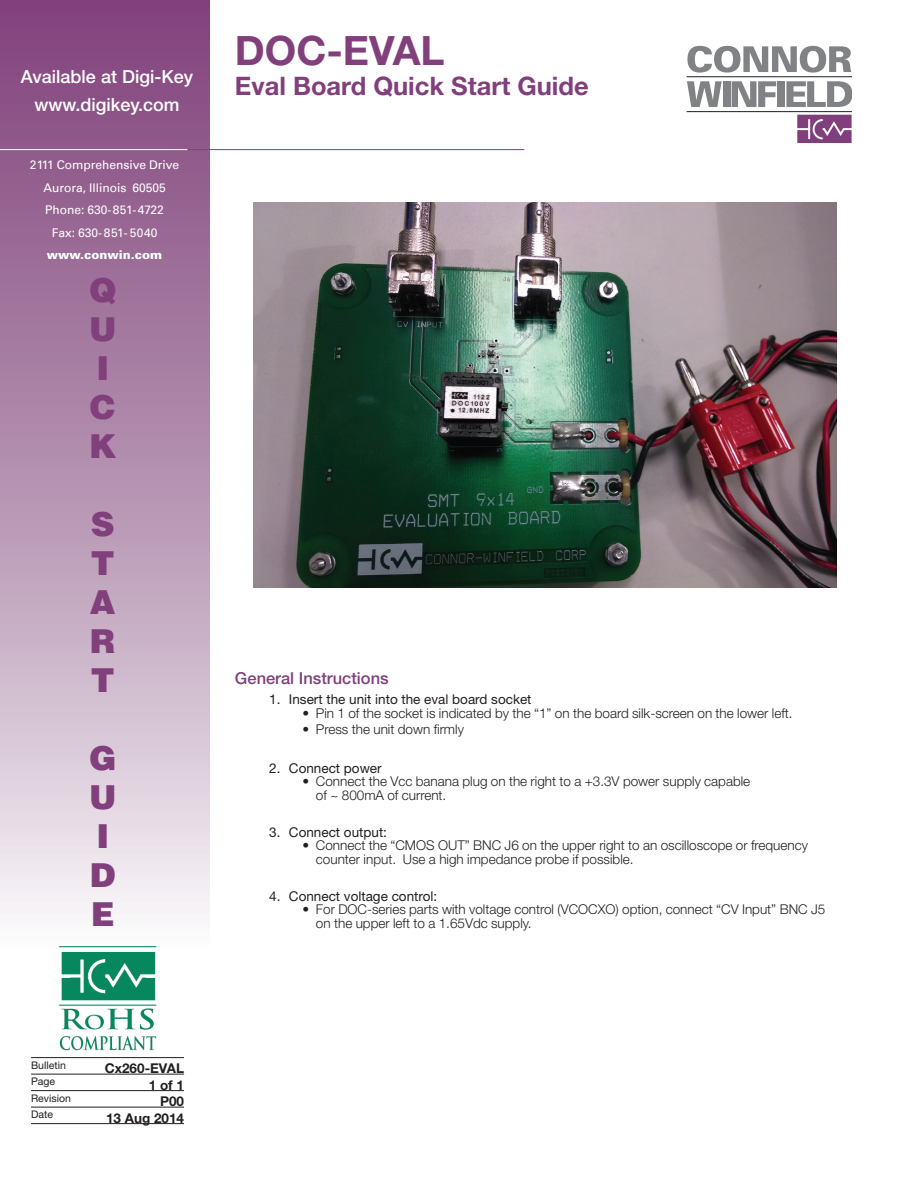
<style>
.page{position:relative;width:918px;height:1188px;background:#fff}
.page>*{position:absolute;margin:0;border:0;box-sizing:border-box;transform-origin:0 0}
.Headline{font:700 40.5px "Helvetica Neue";color:#813f7c}
.Subhead_1{font:900 33px "Helvetica";color:#813f7c}
.Headline-2{font:700 25.5px "Helvetica Neue";color:#813f7c}
.Subhead_1-2{font:500 18px "Helvetica Neue";color:#fff}
.Subhead_2{font:500 16.5px "Helvetica Neue";color:#81407d}
.Bullet_9_12{font:300 13.5px/13.5px "Helvetica Neue";color:#231f20}
.Body_text_9_12{font:13.5px "Helvetica Neue";color:#231f20}
.ID_2{font:700 13.5px "Helvetica Neue";color:#231f20}
.t1{font:12px "Univers";color:#fff}
.t2{font:900 12px "Univers";color:#fff}
.ID_1{font:10.5px "Helvetica Neue";color:#231f20}
</style>
<div class="page">
<img style="left:0;top:0;width:209px;height:1125px">
<svg style="left:687px;top:46px;width:164px;height:27px"></svg>
<svg style="left:687px;top:81px;width:35px;height:26px"></svg>
<div style="left:723px;top:81px;width:7px;height:26px;background:#808285"></div>
<svg style="left:732px;top:81px;width:44px;height:26px"></svg>
<div style="left:778px;top:81px;width:7px;height:26px;background:#808285"></div>
<svg style="left:786px;top:81px;width:66px;height:26px"></svg>
<hr style="left:687px;top:45px;width:165px;height:1px;background:#231f20">
<hr style="left:687px;top:76px;width:165px;height:1px;background:#231f20">
<hr style="left:687px;top:111px;width:165px;height:1px;background:#231f20">
<svg style="left:797px;top:115px;width:55px;height:28px;background:#935a8f"></svg>
<hr style="left:188px;top:149px;width:336px;height:1px;background:#81407e">
<hr style="left:0;top:149px;width:188px;height:1px;background:#fff">
<hr style="left:31px;top:1057px;width:153px;height:1px;background:#231f20">
<hr style="left:31px;top:1074px;width:153px;height:1px;background:#231f20">
<hr style="left:31px;top:1090px;width:153px;height:1px;background:#231f20">
<hr style="left:31px;top:1107px;width:153px;height:1px;background:#231f20">
<hr style="left:31px;top:1123px;width:153px;height:1px;background:#231f20">
<img style="left:253px;top:202px;width:584px;height:385px">
<img style="left:58px;top:944px;width:100px;height:109px">
<p class="Subhead_1-2" style="left:21px;top:66px;width:174px">Available at Digi-Key</p>
<p class="Subhead_1-2" style="left:34px;top:93px;width:147px">www.digikey.com</p>
<p class="t1" style="left:30px;top:158px;width:151px">2111 Comprehensive Drive</p>
<p class="t1" style="left:43px;top:180px;width:124px">Aurora, Illinois 60505</p>
<p class="t1" style="left:45px;top:203px;width:120px">Phone: 630-851-4722</p>
<p class="t1" style="left:52px;top:225px;width:107px">Fax: 630- 851- 5040</p>
<p class="t2" style="left:47px;top:247px;width:117px">www.conwin.com</p>
<p class="Subhead_1" style="left:89px;top:268px;width:29px">Q</p>
<p class="Subhead_1" style="left:89px;top:307px;width:29px">U</p>
<p class="Subhead_1" style="left:96px;top:346px;width:14px">I</p>
<p class="Subhead_1" style="left:90px;top:385px;width:27px">C</p>
<p class="Subhead_1" style="left:89px;top:424px;width:29px">K</p>
<p class="Subhead_1" style="left:91px;top:502px;width:25px">S</p>
<p class="Subhead_1" style="left:91px;top:541px;width:25px">T</p>
<p class="Subhead_1" style="left:90px;top:580px;width:27px">A</p>
<p class="Subhead_1" style="left:90px;top:619px;width:27px">R</p>
<p class="Subhead_1" style="left:91px;top:658px;width:25px">T</p>
<p class="Subhead_1" style="left:89px;top:736px;width:29px">G</p>
<p class="Subhead_1" style="left:89px;top:775px;width:29px">U</p>
<p class="Subhead_1" style="left:96px;top:814px;width:14px">I</p>
<p class="Subhead_1" style="left:90px;top:853px;width:27px">D</p>
<p class="Subhead_1" style="left:91px;top:892px;width:25px">E</p>
<p class="Headline" style="left:235px;top:25px;width:211px">DOC-EVAL</p>
<p class="Headline-2" style="left:235px;top:70px;width:355px">Eval Board Quick Start Guide</p>
<p class="Subhead_2" style="left:235px;top:668px;width:155px">General Instructions</p>
<p class="Body_text_9_12" style="left:269px;top:692px;width:264px">1. Insert the unit into the eval board socket</p>
<p class="Bullet_9_12" style="left:302px;top:706px;width:492px">• Pin 1 of the socket is indicated by the “1” on the board silk-screen on the lower left.</p>
<p class="Bullet_9_12" style="left:302px;top:722px;width:163px">• Press the unit down firmly</p>
<p class="Body_text_9_12" style="left:269px;top:760px;width:114px">2. Connect power</p>
<p class="Bullet_9_12" style="left:316px;top:774px;width:436px;text-indent:-14px">• Connect the Vcc banana plug on the right to a +3.3V power supply capable of ~ 800mA of current.</p>
<p class="Body_text_9_12" style="left:269px;top:824px;width:119px">3. Connect output:</p>
<p class="Bullet_9_12" style="left:316px;top:838px;width:494px;text-indent:-14px">• Connect the “CMOS OUT” BNC J6 on the upper right to an oscilloscope or frequency counter input. Use a high impedance probe if possible.</p>
<p class="Body_text_9_12" style="left:269px;top:888px;width:169px">4. Connect voltage control:</p>
<p class="Bullet_9_12" style="left:316px;top:902px;width:511px;text-indent:-14px">• For DOC-series parts with voltage control (VCOCXO) option, connect “CV Input” BNC J5 on the upper left to a 1.65Vdc supply.</p>
<p class="ID_1" style="left:31px;top:1059px;width:36px">Bulletin</p>
<p class="ID_2" style="left:105px;top:1060px;width:81px">Cx260-EVAL</p>
<p class="ID_1" style="left:31px;top:1075px;width:26px">Page</p>
<p class="ID_2" style="left:149px;top:1077px;width:37px">1 of 1</p>
<p class="ID_1" style="left:31px;top:1092px;width:41px">Revision</p>
<p class="ID_2" style="left:160px;top:1093px;width:26px">P00</p>
<p class="ID_1" style="left:31px;top:1108px;width:23px">Date</p>
<p class="ID_2" style="left:106px;top:1110px;width:80px">13 Aug 2014</p>
</div>
